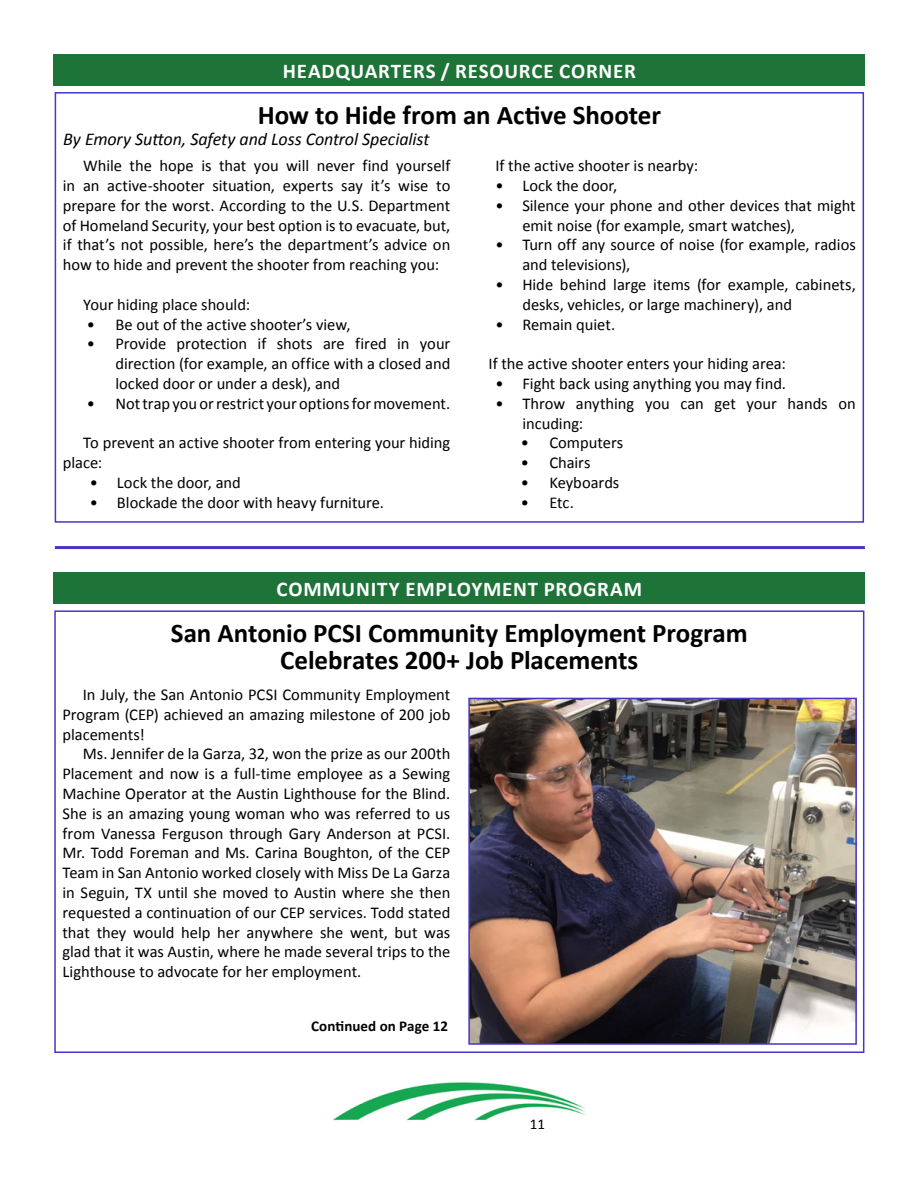
<style>
.page{position:relative;width:918px;height:1188px;background:#fff}
.page>*{position:absolute;margin:0;border:0;box-sizing:border-box;transform-origin:0 0}
.t1{font:700 27px/27px "Calibri";letter-spacing:-.005em;color:#000;text-align:center}
.t2{font:700 21px "Calibri";letter-spacing:.035em;color:#fff}
.t3{font:italic 18px "Calibri";letter-spacing:-.005em;color:#000}
.t4{font:16.5px/19.8px "Calibri";color:#000}
.t5{font:700 15px "Calibri";letter-spacing:.005em;color:#000}
.t6{font:15px "Calibri";color:#000}
</style>
<div class="page">
<img style="left:333px;top:1082px;width:252px;height:39px">
<div style="left:54px;top:54px;width:811px;height:32px;background:#1e7338"></div>
<div style="left:55px;top:92px;width:809px;height:431px;border:2px solid #4735c7"></div>
<div style="left:54px;top:572px;width:811px;height:32px;background:#1e7338"></div>
<div style="left:54px;top:610px;width:810px;height:443px;border:2px solid #4735c7"></div>
<img style="left:471px;top:701px;width:383px;height:341px">
<div style="left:468px;top:698px;width:389px;height:347px;border:2px solid #4735c7"></div>
<hr style="left:55px;top:546px;width:810px;height:3px;background:#4735c7">
<p class="t2" style="left:283px;top:57px;width:28px">Headquarters</p>
<p class="t2" style="left:441px;top:57px;width:40px">/ Resource</p>
<p class="t2" style="left:559px;top:57px;width:26px">Corner</p>
<h1 class="t1" style="left:258px;top:101px;width:405px">How to Hide from an Active Shooter</h1>
<p class="t3" style="left:63px;top:127px;width:368px">By Emory Sutton, Safety and Loss Control Specialist</p>
<p class="t4" style="left:63px;top:156px;width:389px;text-align:justify;text-indent:20px">While the hope is that you will never find yourself in an active-shooter situation, experts say it’s wise to prepare for the worst. According to the U.S. Department of Homeland Security, your best option is to evacuate, but, if that’s not possible, here’s the department’s advice on how to hide and prevent the shooter from reaching you:</p>
<p class="t4" style="left:83px;top:294px;width:168px">Your hiding place should:</p>
<p class="t4" style="left:87px;top:314px;width:265px">• Be out of the active shooter’s view,</p>
<p class="t4" style="left:115px;top:334px;width:336px;text-align:justify;text-indent:-28px">• Provide protection if shots are fired in your direction (for example, an office with a closed and locked door or under a desk), and</p>
<p class="t4" style="left:87px;top:393px;width:365px">• Not trap you or restrict your options for movement.</p>
<p class="t4" style="left:63px;top:433px;width:389px;text-indent:20px">To prevent an active shooter from entering your hiding place:</p>
<p class="t4" style="left:90px;top:473px;width:152px">• Lock the door, and</p>
<p class="t4" style="left:90px;top:492px;width:296px">• Blockade the door with heavy furniture.</p>
<p class="t4" style="left:495px;top:156px;width:204px">If the active shooter is nearby:</p>
<p class="t4" style="left:495px;top:176px;width:124px">• Lock the door,</p>
<p class="t4" style="left:522px;top:195px;width:335px;text-indent:-27px">• Silence your phone and other devices that might emit noise (for example, smart watches),</p>
<p class="t4" style="left:522px;top:235px;width:335px;text-indent:-27px">• Turn off any source of noise (for example, radios and televisions),</p>
<p class="t4" style="left:522px;top:275px;width:335px;text-indent:-27px">• Hide behind large items (for example, cabinets, desks, vehicles, or large machinery), and</p>
<p class="t4" style="left:495px;top:314px;width:121px">• Remain quiet.</p>
<p class="t4" style="left:489px;top:354px;width:299px">If the active shooter enters your hiding area:</p>
<p class="t4" style="left:495px;top:374px;width:292px">• Fight back using anything you may find.</p>
<p class="t4" style="left:522px;top:393px;width:335px;text-indent:-27px">• Throw anything you can get your hands on incuding:</p>
<p class="t4" style="left:521px;top:433px;width:104px">• Computers</p>
<p class="t4" style="left:521px;top:453px;width:71px">• Chairs</p>
<p class="t4" style="left:521px;top:473px;width:100px">• Keyboards</p>
<p class="t4" style="left:521px;top:492px;width:54px">• Etc.</p>
<p class="t2" style="left:277px;top:576px;width:27px">Community</p>
<p class="t2" style="left:405px;top:576px;width:26px">Employment</p>
<p class="t2" style="left:544px;top:576px;width:69px">Program</p>
<h1 class="t1" style="left:171px;top:620px;width:578px">San Antonio PCSI Community Employment Program<br>Celebrates 200+ Job Placements</h1>
<p class="t4" style="left:63px;top:685px;width:389px;text-align:justify;text-indent:20px">In July, the San Antonio PCSI Community Employment Program (CEP) achieved an amazing milestone of 200 job placements!</p>
<p class="t4" style="left:63px;top:744px;width:389px;text-align:justify;text-indent:20px">Ms. Jennifer de la Garza, 32, won the prize as our 200th Placement and now is a full-time employee as a Sewing Machine Operator at the Austin Lighthouse for the Blind.<br>She is an amazing young woman who was referred to us from Vanessa Ferguson through Gary Anderson at PCSI.<br>Mr. Todd Foreman and Ms. Carina Boughton, of the CEP Team in San Antonio worked closely with Miss De La Garza in Seguin, TX until she moved to Austin where she then requested a continuation of our CEP services. Todd stated that they would help her anywhere she went, but was glad that it was Austin, where he made several trips to the Lighthouse to advocate for her employment.</p>
<p class="t5" style="left:311px;top:1016px;width:138px">Continued on Page 12</p>
<p class="t6" style="left:530px;top:1114px;width:17px">11</p>
</div>
